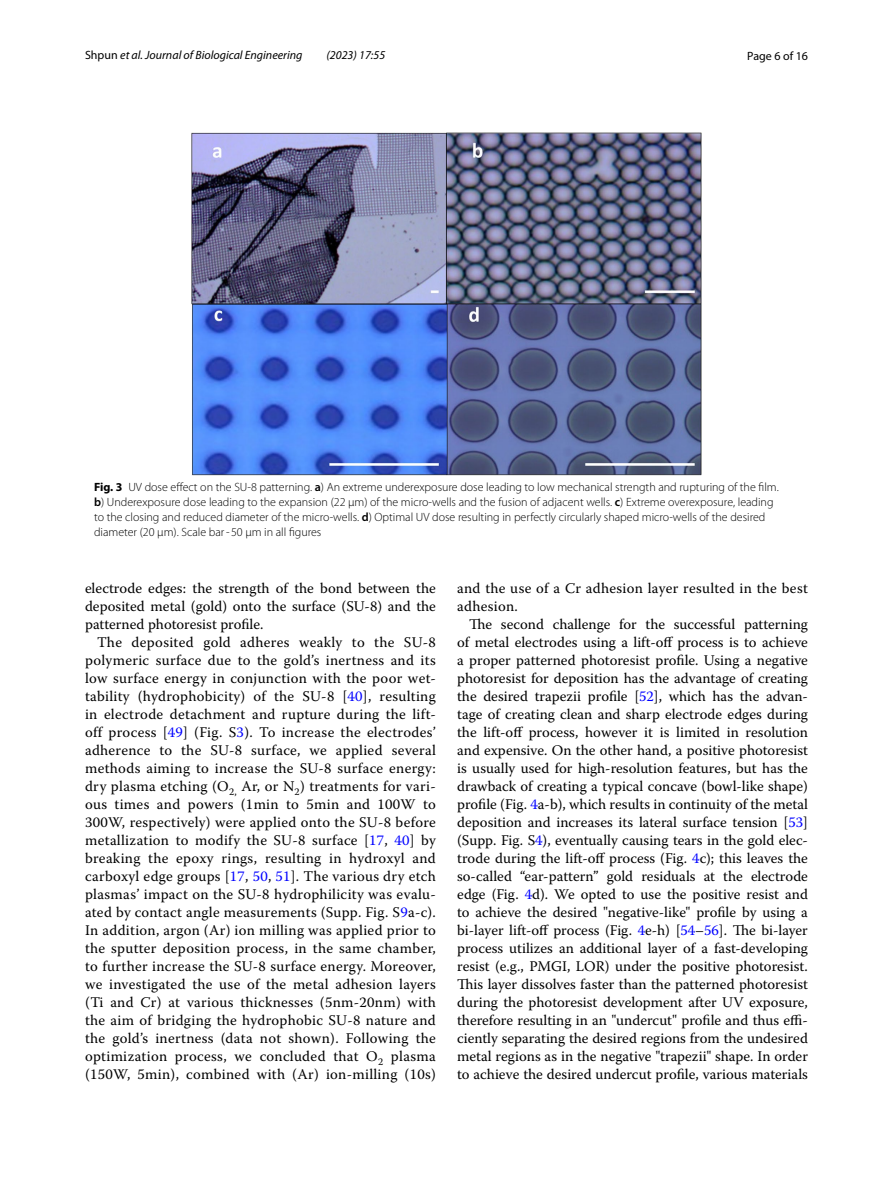
<style>
.page{position:relative;width:893px;height:1187px;background:#fff}
.page>*{position:absolute;margin:0;border:0;box-sizing:border-box;transform-origin:0 0}
.t1{font:14.7px/18px "Warnock Pro";letter-spacing:.01em;color:#000;text-align:justify}
.t2{font:300 12px/15px "Myriad Pro";color:#000}
.t3{font:italic 12px "Myriad Pro";color:#000}
.t4{font:12px "Myriad Pro";color:#000}
.s1{font-style:normal}
.s2{font-weight:700}
.s3{font-weight:600}
.s4{color:#00f}
</style>
<div class="page">
<img style="left:191px;top:133px;width:511px;height:342px">
<p class="t3" style="left:85px;top:48px;width:219px"><span class="s1">Shpun</span> et al. Journal of Biological Engineering</p>
<p class="t3" style="left:326px;top:48px;width:60px">(2023) 17:55</p>
<p class="t4" style="left:747px;top:48px;width:62px">Page 6 of 16</p>
<p class="t2" style="left:94px;top:479px;width:686px"><span class="s2">Fig. 3</span> UV dose effect on the SU-8 patterning. <span class="s3">a</span>) An extreme underexposure dose leading to low mechanical strength and rupturing of the film. <span class="s3">b</span>) Underexposure dose leading to the expansion (22 µm) of the micro-wells and the fusion of adjacent wells. <span class="s3">c</span>) Extreme overexposure, leading to the closing and reduced diameter of the micro-wells. <span class="s3">d</span>) Optimal UV dose resulting in perfectly circularly shaped micro-wells of the desired diameter (20 µm). Scale bar- 50 µm in all figures</p>
<p class="t1" style="left:85px;top:578px;width:352px">electrode edges: the strength of the bond between the deposited metal (gold) onto the surface (SU-8) and the patterned photoresist profile.</p>
<p class="t1" style="left:85px;top:632px;width:352px;text-indent:12px">The deposited gold adheres weakly to the SU-8 polymeric surface due to the gold’s inertness and its low surface energy in conjunction with the poor wet&shy;tability (hydrophobicity) of the SU-8 [<span class="s4">40</span>], resulting in electrode detachment and rupture during the lift&shy;off process [<span class="s4">49</span>] (Fig. S<span class="s4">3</span>). To increase the electrodes’ adherence to the SU-8 surface, we applied several methods aiming to increase the SU-8 surface energy: dry plasma etching (O<sub>2,</sub> Ar, or N<sub>2</sub>) treatments for vari&shy;ous times and powers (1min to 5min and 100W to 300W, respectively) were applied onto the SU-8 before metallization to modify the SU-8 surface [<span class="s4">17</span>, <span class="s4">40</span>] by breaking the epoxy rings, resulting in hydroxyl and carboxyl edge groups [<span class="s4">17</span>, <span class="s4">50</span>, <span class="s4">51</span>]. The various dry etch plasmas’ impact on the SU-8 hydrophilicity was evalu&shy;ated by contact angle measurements (Supp. Fig. S<span class="s4">9</span>a-c).<br>In addition, argon (Ar) ion milling was applied prior to the sputter deposition process, in the same chamber, to further increase the SU-8 surface energy. Moreover, we investigated the use of the metal adhesion layers (Ti and Cr) at various thicknesses (5nm-20nm) with the aim of bridging the hydrophobic SU-8 nature and the gold’s inertness (data not shown). Following the optimization process, we concluded that O<sub>2</sub> plasma (150W, 5min), combined with (Ar) ion-milling (10s)</p>
<p class="t1" style="left:457px;top:578px;width:352px">and the use of a Cr adhesion layer resulted in the best adhesion.</p>
<p class="t1" style="left:457px;top:614px;width:352px;text-indent:12px">The second challenge for the successful patterning of metal electrodes using a lift-off process is to achieve a proper patterned photoresist profile. Using a negative photoresist for deposition has the advantage of creating the desired trapezii profile [<span class="s4">52</span>], which has the advan&shy;tage of creating clean and sharp electrode edges during the lift-off process, however it is limited in resolution and expensive. On the other hand, a positive photoresist is usually used for high-resolution features, but has the drawback of creating a typical concave (bowl-like shape) profile (Fig. <span class="s4">4</span>a-b), which results in continuity of the metal deposition and increases its lateral surface tension [<span class="s4">53</span>] (Supp. Fig. S<span class="s4">4</span>), eventually causing tears in the gold elec&shy;trode during the lift-off process (Fig. <span class="s4">4</span>c); this leaves the so-called “ear-pattern” gold residuals at the electrode edge (Fig. <span class="s4">4</span>d). We opted to use the positive resist and to achieve the desired "negative-like" profile by using a bi-layer lift-off process (Fig. <span class="s4">4</span>e-h) [<span class="s4">54</span>–<span class="s4">56</span>]. The bi-layer process utilizes an additional layer of a fast-developing resist (e.g., PMGI, LOR) under the positive photoresist.<br>This layer dissolves faster than the patterned photoresist during the photoresist development after UV exposure, therefore resulting in an "undercut" profile and thus effi&shy;ciently separating the desired regions from the undesired metal regions as in the negative "trapezii" shape. In order to achieve the desired undercut profile, various materials</p>
</div>
